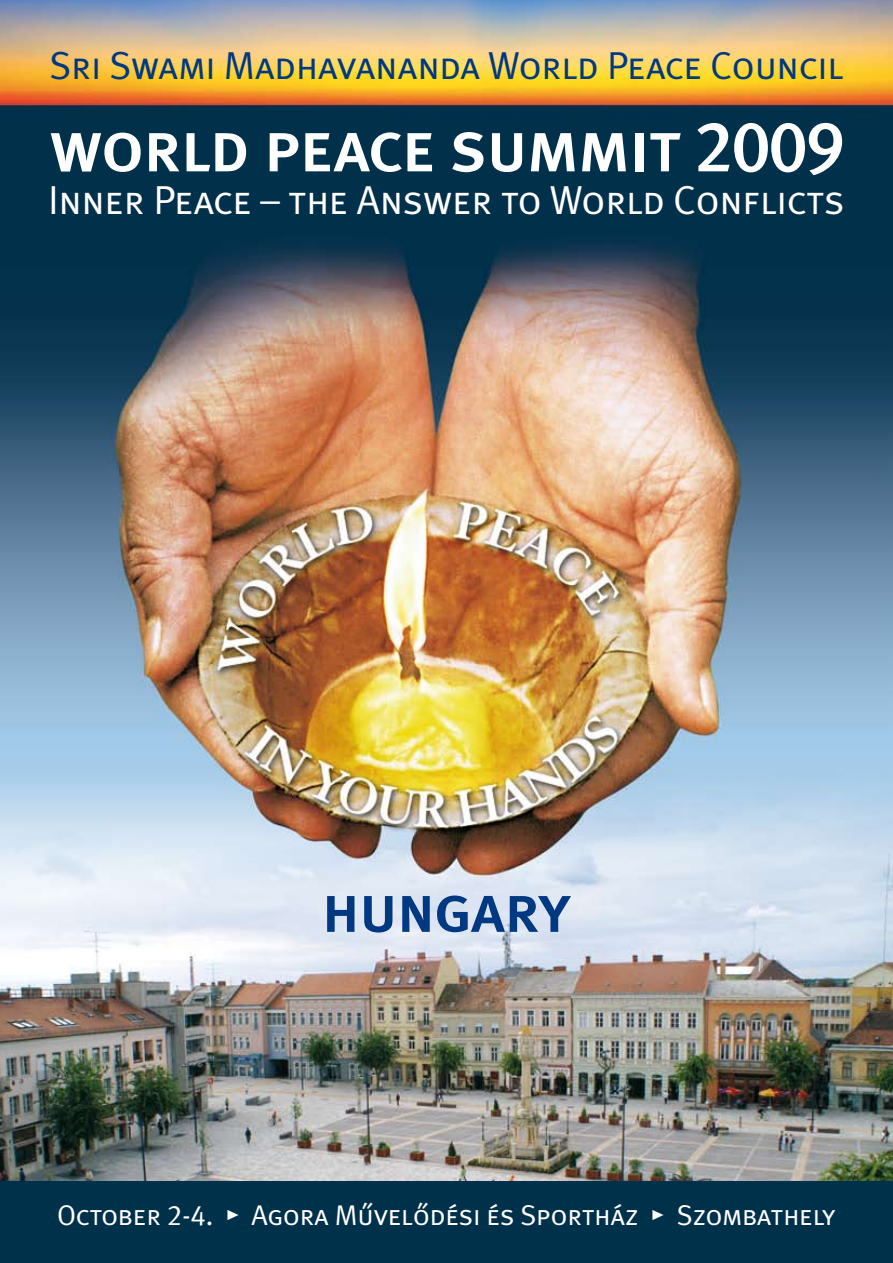
<style>
.page{position:relative;width:893px;height:1263px;background:#fff}
.page>*{position:absolute;margin:0;border:0;box-sizing:border-box;transform-origin:0 0}
.t1{font:72px "Meta Plus Medium H Caps";letter-spacing:-.02em;color:#fff}
.t2{font:67.5px "Meta Plus Medium H Caps";letter-spacing:-.025em;color:#003882}
.t3{font:40.5px "Meta Plus Normal H Caps";letter-spacing:-.01em;color:#fff}
.t4{font:39px "Meta Plus Normal H Caps";letter-spacing:-.01em;color:#003882}
.t5{font:28.5px "Meta Plus Normal H Caps";letter-spacing:-.01em;color:#fff}
</style>
<div class="page">
<img style="left:0;top:0;width:893px;height:1181px">
<div style="left:0;top:1181px;width:893px;height:82px;background:#00314a"></div>
<h3 class="t4" style="left:50px;top:41px;width:795px">Sri Swami Madhavananda World Peace Council</h3>
<h1 class="t1" style="left:49px;top:102px;width:797px">world peace summit 2009</h1>
<h3 class="t3" style="left:48px;top:175px;width:798px">Inner Peace – the Answer to World Conflicts</h3>
<h2 class="t2" style="left:321px;top:867px;width:252px">hungary</h2>
<p class="t5" style="left:57px;top:1198px;width:780px">October 2-4. • Agora Mûvelôdési és Sportház • Szombathely</p>
</div>
